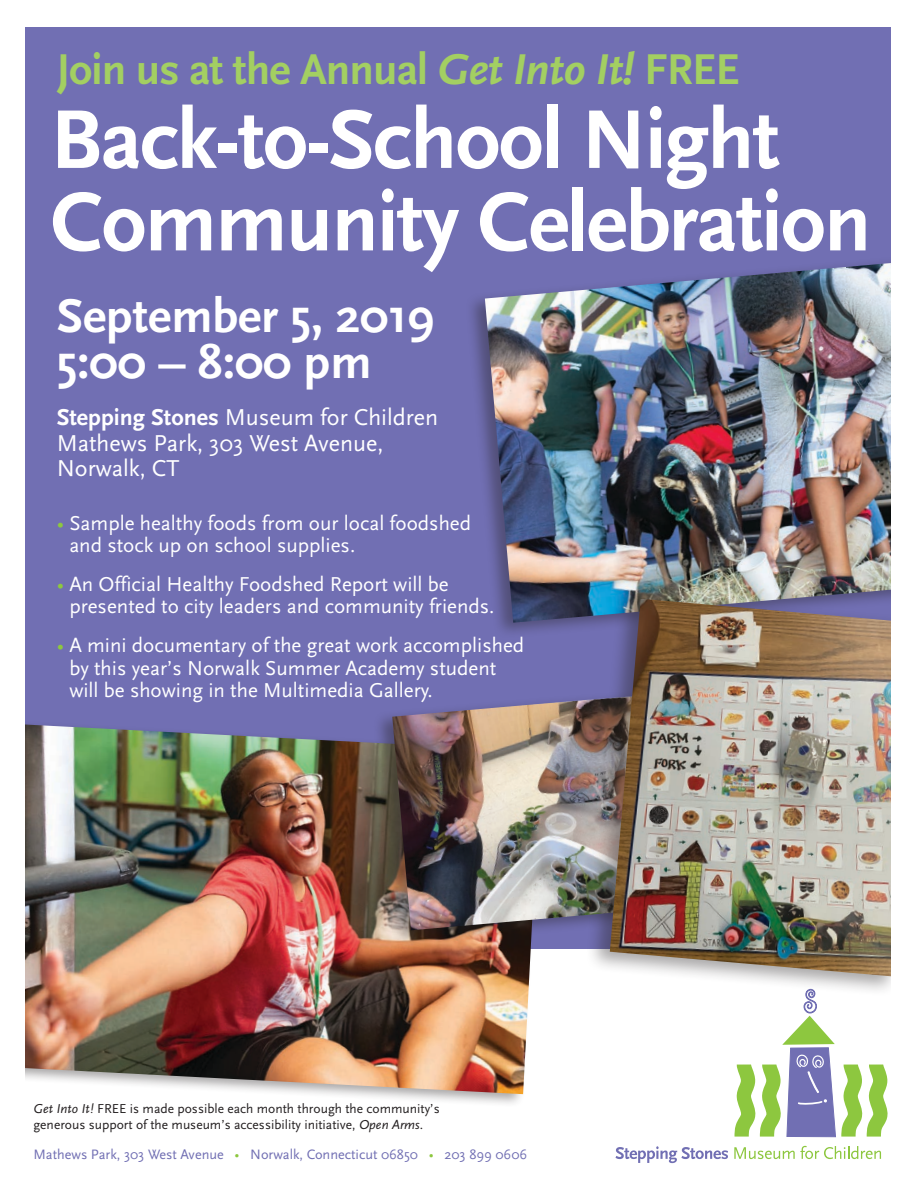
<style>
.page{position:relative;width:918px;height:1188px;background:#fff}
.page>*{position:absolute;margin:0;border:0;box-sizing:border-box;transform-origin:0 0}
.t1{font:700 86.85px/82.5px "Scala Sans";letter-spacing:-.02em;color:#fff}
.t2{font:700 49.5px/46.5px "Scala Sans";color:#fff}
.t3{font:700 45px "Scala Sans";letter-spacing:-.02em;color:#a3cf62}
.t4{font:24px/25.5px "Scala Sans";color:#fff}
.t5{font:21px/22.5px "Scala Sans";color:#fff}
.t6{font:14.25px "Scala Sans";color:#716fb3}
.t7{font:13.5px/16.2px "Scala Sans";color:#231f20}
.s1{font-style:italic}
.s2{font-weight:700}
.s3{color:#8dc73f}
</style>
<div class="page">
<div style="left:25px;top:27px;width:866px;height:921px;background:#716fb3"></div>
<svg style="left:615px;top:1146px;width:113px;height:17px"></svg>
<svg style="left:734px;top:1146px;width:147px;height:13px"></svg>
<svg style="left:735px;top:997px;width:153px;height:140px"></svg>
<div style="left:0;top:720px;width:543px;height:388px;background:#231f20;opacity:.4"></div>
<img style="left:5px;top:724px;width:536px;height:370px">
<div style="left:465px;top:255px;width:453px;height:384px;background:#231f20;opacity:.4"></div>
<img style="left:485px;top:261px;width:406px;height:362px">
<div style="left:0;top:0;width:25px;height:1089px;background:#fff"></div>
<div style="left:373px;top:691px;width:292px;height:255px;background:#231f20;opacity:.4"></div>
<img style="left:392px;top:695px;width:193px;height:235px">
<div style="left:585px;top:592px;width:333px;height:405px;background:#231f20;opacity:.4"></div>
<img style="left:610px;top:599px;width:281px;height:378px">
<div style="left:891px;top:0;width:27px;height:1009px;background:#fff"></div>
<p class="t3" style="left:57px;top:45px;width:685px">Join us at the Annual <span class="s1">Get Into It!</span> FREE</p>
<p class="t1" style="left:51px;top:101px;width:822px">Back-to-School Night<br>Community Celebration</p>
<p class="t2" style="left:57px;top:294px;width:379px">September 5, 2019<br>5:00 – 8:00 pm</p>
<p class="t4" style="left:57px;top:405px;width:383px"><span class="s2">Stepping Stones</span> Museum for Children</p>
<p class="t4" style="left:57px;top:431px;width:328px">Mathews Park, 303 West Avenue,<br>Norwalk, CT</p>
<p class="t5" style="left:69px;top:512px;width:403px;text-indent:-13px"><span class="s3">•</span> Sample healthy foods from our local foodshed and stock up on school supplies.</p>
<p class="t5" style="left:69px;top:573px;width:427px;text-indent:-13px"><span class="s3">•</span> An Official Healthy Foodshed Report will be presented to city leaders and community friends.</p>
<p class="t5" style="left:69px;top:634px;width:456px;text-indent:-13px"><span class="s3">•</span> A mini documentary of the great work accomplished by this year’s Norwalk Summer Academy student will be showing in the Multimedia Gallery.</p>
<p class="t7" style="left:33px;top:1101px;width:408px"><span class="s1">Get Into It!</span> FREE is made possible each month through the community’s generous support of the museum’s accessibility initiative, <span class="s1">Open Arms</span>.</p>
<p class="t6" style="left:33px;top:1147px;width:495px">Mathews Park, 303 West Avenue <span class="s3">•</span> Norwalk, Connecticut 06850 <span class="s3">•</span> 203 899 0606</p>
</div>
